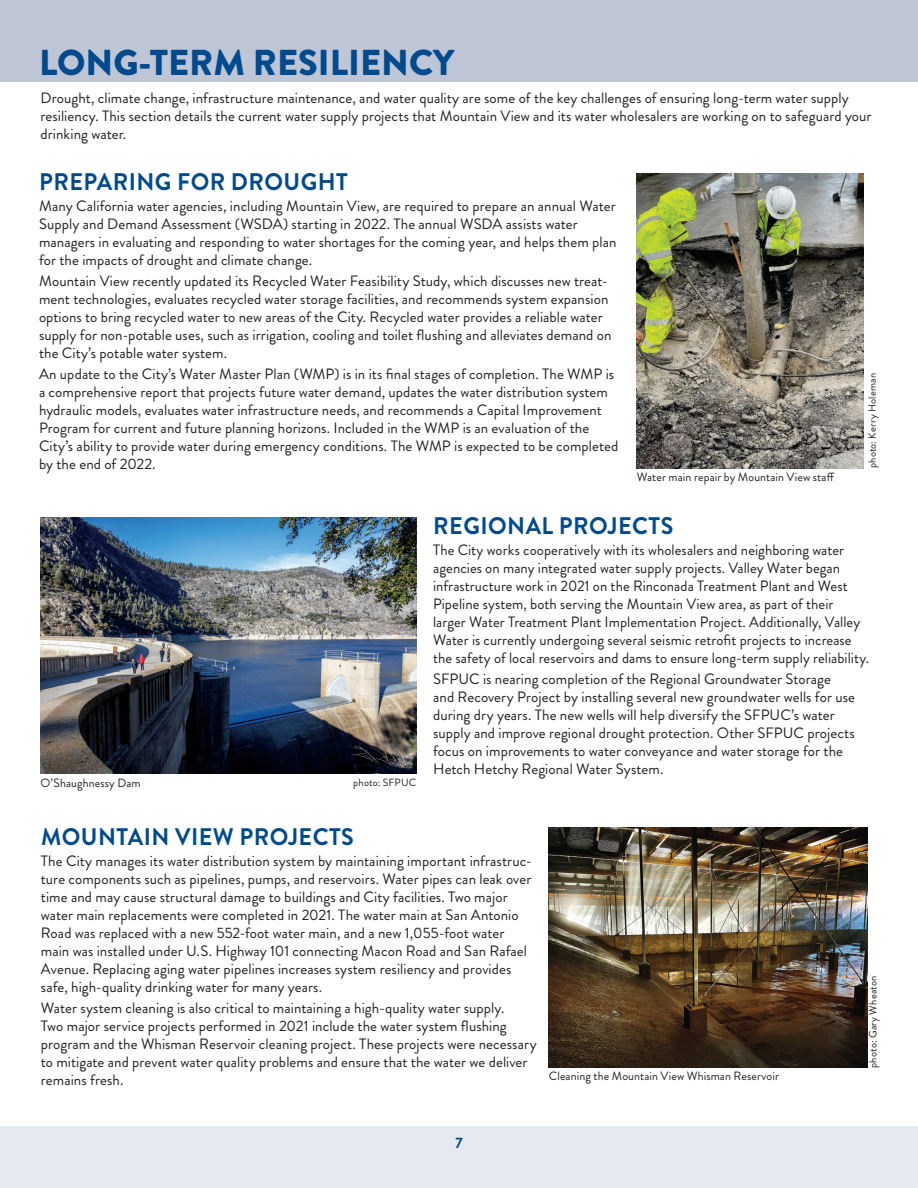
<style>
.page{position:relative;width:918px;height:1188px;background:#fff}
.page>*{position:absolute;margin:0;border:0;box-sizing:border-box;transform-origin:0 0}
.t1{font:900 36px "Brandon Grotesque";color:#004a8d}
.t2{font:700 24px "Brandon Grotesque";letter-spacing:.02em;color:#004a8d}
.t3{font:15px/18px "Brandon Grotesque";letter-spacing:.005em;color:#231f20}
.t4{font:700 15px "Brandon Grotesque";color:#004a8d}
.t5{font:12px "Brandon Grotesque";letter-spacing:.01em;color:#231f20}
.t6{font:10.5px "Brandon Grotesque";letter-spacing:.02em;color:#231f20}
</style>
<div class="page">
<div style="left:0;top:0;width:918px;height:82px;background:#bec6d6"></div>
<div style="left:0;top:1126px;width:918px;height:62px;background:#e5eaf0"></div>
<img style="left:549px;top:827px;width:319px;height:240px">
<img style="left:637px;top:173px;width:227px;height:295px">
<img style="left:40px;top:518px;width:376px;height:256px">
<h1 class="t1" style="left:39px;top:38px;width:417px">LONG-TERM RESILIENCY</h1>
<p class="t3" style="left:40px;top:89px;width:833px">Drought, climate change, infrastructure maintenance, and water quality are some of the key challenges of ensuring long-term water supply resiliency. This section details the current water supply projects that Mountain View and its water wholesalers are working on to safeguard your drinking water.</p>
<h2 class="t2" style="left:39px;top:165px;width:310px">PREPARING FOR DROUGHT</h2>
<p class="t3" style="left:39px;top:197px;width:579px">Many California water agencies, including Mountain View, are required to prepare an annual Water Supply and Demand Assessment (WSDA) starting in 2022. The annual WSDA assists water managers in evaluating and responding to water shortages for the coming year, and helps them plan for the impacts of drought and climate change.</p>
<p class="t3" style="left:39px;top:272px;width:574px">Mountain View recently updated its Recycled Water Feasibility Study, which discusses new treat&shy;ment technologies, evaluates recycled water storage facilities, and recommends system expansion options to bring recycled water to new areas of the City. Recycled water provides a reliable water supply for non-potable uses, such as irrigation, cooling and toilet flushing and alleviates demand on the City’s potable water system.</p>
<p class="t3" style="left:39px;top:365px;width:581px">An update to the City’s Water Master Plan (WMP) is in its final stages of completion. The WMP is a comprehensive report that projects future water demand, updates the water distribution system hydraulic models, evaluates water infrastructure needs, and recommends a Capital Improvement Program for current and future planning horizons. Included in the WMP is an evaluation of the City’s ability to provide water during emergency conditions. The WMP is expected to be completed by the end of 2022.</p>
<p class="t5" style="left:637px;top:469px;width:199px">Water main repair by Mountain View staff</p>
<p class="t6" style="left:865px;top:468px;width:97px;rotate:-90deg">photo: Kerry Holeman</p>
<p class="t5" style="left:40px;top:774px;width:102px">O’Shaughnessy Dam</p>
<p class="t6" style="left:353px;top:775px;width:64px">photo: SFPUC</p>
<h2 class="t2" style="left:433px;top:509px;width:242px">REGIONAL PROJECTS</h2>
<p class="t3" style="left:433px;top:541px;width:437px">The City works cooperatively with its wholesalers and neighboring water agencies on many integrated water supply projects. Valley Water began infrastructure work in 2021 on the Rinconada Treatment Plant and West Pipeline system, both serving the Mountain View area, as part of their larger Water Treatment Plant Implementation Project. Additionally, Valley Water is currently undergoing several seismic retrofit projects to increase the safety of local reservoirs and dams to ensure long-term supply reliability.</p>
<p class="t3" style="left:433px;top:670px;width:423px">SFPUC is nearing completion of the Regional Groundwater Storage and Recovery Project by installing several new groundwater wells for use during dry years. The new wells will help diversify the SFPUC’s water supply and improve regional drought protection. Other SFPUC projects focus on improvements to water conveyance and water storage for the Hetch Hetchy Regional Water System.</p>
<h2 class="t2" style="left:41px;top:820px;width:314px">MOUNTAIN VIEW PROJECTS</h2>
<p class="t3" style="left:41px;top:852px;width:493px">The City manages its water distribution system by maintaining important infrastruc&shy;ture components such as pipelines, pumps, and reservoirs. Water pipes can leak over time and may cause structural damage to buildings and City facilities. Two major water main replacements were completed in 2021. The water main at San Antonio Road was replaced with a new 552-foot water main, and a new 1,055-foot water main was installed under U.S. Highway 101 connecting Macon Road and San Rafael Avenue. Replacing aging water pipelines increases system resiliency and provides safe, high-quality drinking water for many years.</p>
<p class="t3" style="left:41px;top:999px;width:497px">Water system cleaning is also critical to maintaining a high-quality water supply.<br>Two major service projects performed in 2021 include the water system flushing program and the Whisman Reservoir cleaning project. These projects were necessary to mitigate and prevent water quality problems and ensure that the water we deliver remains fresh.</p>
<p class="t5" style="left:549px;top:1067px;width:232px">Cleaning the Mountain View Whisman Reservoir</p>
<p class="t4" style="left:455px;top:1132px;width:9px">7</p>
<p class="t6" style="left:866px;top:1068px;width:94px;rotate:-90deg">photo: Gary Wheaton</p>
</div>
